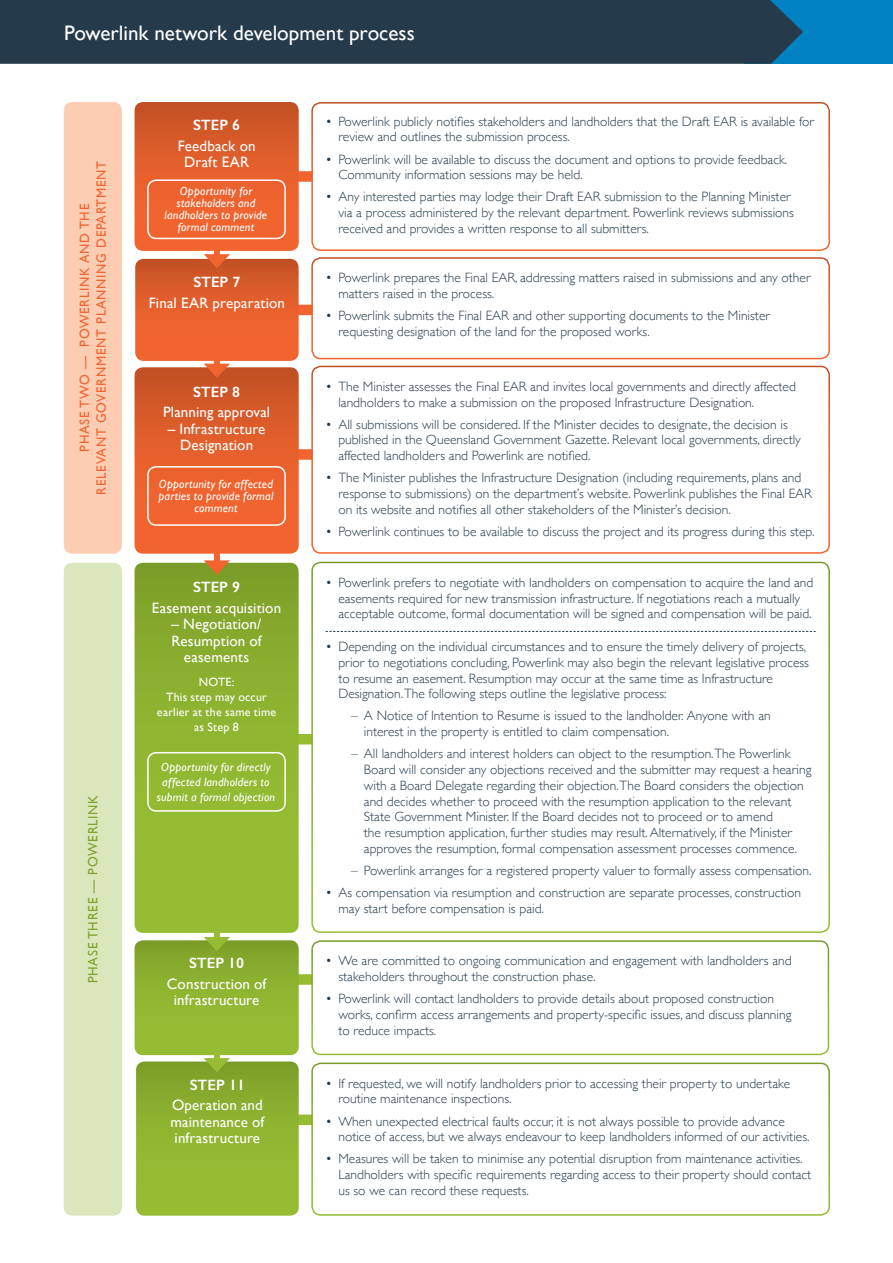
<style>
.page{position:relative;width:893px;height:1263px;background:#fff}
.page>*{position:absolute;margin:0;border:0;box-sizing:border-box;transform-origin:0 0}
.t1{font:21px "Gill Sans";color:#fff}
.Step_Descriptor{font:15px/16.5px "Gill Sans";letter-spacing:.01em;color:#fff;text-align:center}
.Step_Title{font:600 15px "Gill Sans";color:#fff}
.t2{font:300 13.5px/15.8px "Gill Sans";color:#253b4c}
.t3{font:13.5px/16.5px "Gill Sans";letter-spacing:.06em;color:#f2642f;text-align:center}
.t4{font:13.5px "Gill Sans";letter-spacing:.06em;color:#81a32a}
.Step_Descriptor_Note{font:italic 12px/12px "Gill Sans";letter-spacing:.015em;color:#fff;text-align:center}
.Step_Descriptor-2{font:12px/15px "Gill Sans";letter-spacing:.015em;color:#fff;text-align:center}
</style>
<div class="page">
<div style="left:263px;top:171px;width:94px;height:11px;background:#f2642f"></div>
<div style="left:263px;top:305px;width:94px;height:10px;background:#f2642f"></div>
<div style="left:263px;top:449px;width:94px;height:11px;background:#f2642f"></div>
<div style="left:263px;top:734px;width:94px;height:10px;background:#96bc33"></div>
<div style="left:263px;top:974px;width:94px;height:11px;background:#96bc33"></div>
<div style="left:263px;top:1114px;width:94px;height:11px;background:#96bc33"></div>
<div style="left:64px;top:102px;width:58px;height:452px;background:#fccdb2;border-radius:9px"></div>
<div style="left:64px;top:563px;width:58px;height:653px;background:#dae6bc;border-radius:9px"></div>
<svg style="left:135px;top:563px;width:164px;height:370px;background:#8eb230"></svg>
<div style="left:312px;top:103px;width:517px;height:147px;background:#fff;border-radius:9px"></div>
<div style="left:311px;top:102px;width:519px;height:149px;border:2px solid #fff;border-radius:9px"></div>
<div style="left:312px;top:258px;width:517px;height:101px;background:#fff;border-radius:9px"></div>
<div style="left:311px;top:257px;width:519px;height:102px;border:2px solid #fff;border-radius:9px"></div>
<div style="left:312px;top:366px;width:517px;height:187px;background:#fff;border-radius:9px"></div>
<div style="left:311px;top:366px;width:519px;height:188px;border:2px solid #fff;border-radius:9px"></div>
<div style="left:312px;top:562px;width:517px;height:370px;background:#fff;border-radius:9px"></div>
<svg style="left:326px;top:631px;width:490px;height:1px"></svg>
<div style="left:311px;top:562px;width:519px;height:371px;border:2px solid #fff;border-radius:9px"></div>
<div style="left:312px;top:941px;width:516px;height:113px;background:#fff;border-radius:9px"></div>
<div style="left:311px;top:940px;width:518px;height:115px;border:2px solid #fff;border-radius:9px"></div>
<div style="left:312px;top:1063px;width:517px;height:152px;background:#fff;border-radius:9px"></div>
<div style="left:311px;top:1062px;width:519px;height:154px;border:2px solid #fff;border-radius:9px"></div>
<div style="left:744px;top:0;width:149px;height:64px;background:#0082c5"></div>
<div style="left:0;top:0;width:803px;height:64px;background:#253b4c"></div>
<div style="left:147px;top:752px;width:139px;height:60px;border:2px solid #fff;border-radius:9px"></div>
<svg style="left:135px;top:102px;width:164px;height:452px;background:#e36535"></svg>
<div style="left:214px;top:551px;width:6px;height:15px;background:#f2642f"></div>
<svg style="left:204px;top:560px;width:26px;height:15px"></svg>
<div style="left:214px;top:927px;width:6px;height:15px;background:#96bc33"></div>
<svg style="left:135px;top:937px;width:164px;height:279px;background:#92b538"></svg>
<p class="t1" style="left:64px;top:21px;width:352px">Powerlink network development process</p>
<p class="t3" style="left:76px;top:495px;width:335px;rotate:-90deg">PHASE TWO — POWERLINK AND THE<br>RELEVANT GOVERNMENT PLANNING DEPARTMENT</p>
<p class="t4" style="left:85px;top:983px;width:190px;rotate:-90deg">PHASE THREE — POWERLINK</p>
<p class="Step_Title" style="left:193px;top:116px;width:49px">STEP 6</p>
<p class="Step_Descriptor" style="left:178px;top:137px;width:79px">Feedback on<br>Draft EAR</p>
<p class="Step_Descriptor_Note" style="left:165px;top:185px;width:104px">Opportunity for stakeholders and landholders to provide formal comment</p>
<p class="Step_Title" style="left:193px;top:273px;width:49px">STEP 7</p>
<p class="Step_Descriptor" style="left:149px;top:294px;width:138px">Final EAR preparation</p>
<p class="Step_Title" style="left:193px;top:383px;width:49px">STEP 8</p>
<p class="Step_Descriptor" style="left:163px;top:404px;width:109px">Planning approval</p>
<p class="Step_Descriptor" style="left:168px;top:420px;width:99px">– Infrastructure<br>Designation</p>
<p class="Step_Descriptor_Note" style="left:159px;top:478px;width:116px">Opportunity for affected parties to provide formal comment</p>
<p class="Step_Title" style="left:193px;top:578px;width:49px">STEP 9</p>
<p class="Step_Descriptor" style="left:152px;top:599px;width:131px">Easement acquisition</p>
<p class="Step_Descriptor" style="left:172px;top:616px;width:91px">– Negotiation/<br>Resumption of easements</p>
<p class="Step_Descriptor-2" style="left:157px;top:674px;width:121px">NOTE:<br>This step may occur earlier at the same time as Step 8</p>
<p class="Step_Descriptor_Note" style="left:157px;top:759px;width:120px;line-height:15px">Opportunity for directly affected landholders to submit a formal objection</p>
<p class="Step_Title" style="left:189px;top:954px;width:57px">STEP 10</p>
<p class="Step_Descriptor" style="left:167px;top:975px;width:101px">Construction of infrastructure</p>
<p class="Step_Title" style="left:190px;top:1075px;width:57px">STEP 11</p>
<p class="Step_Descriptor" style="left:170px;top:1097px;width:95px;text-align:justify">Operation and maintenance of infrastructure</p>
<p class="t2" style="left:338px;top:113px;width:477px;text-indent:-13px">• Powerlink publicly notifies stakeholders and landholders that the Draft EAR is available for review and outlines the submission process.</p>
<p class="t2" style="left:338px;top:151px;width:450px;text-indent:-13px">• Powerlink will be available to discuss the document and options to provide feedback.<br>Community information sessions may be held.</p>
<p class="t2" style="left:338px;top:188px;width:457px;text-indent:-13px">• Any interested parties may lodge their Draft EAR submission to the Planning Minister via a process administered by the relevant department. Powerlink reviews submissions received and provides a written response to all submitters.</p>
<p class="t2" style="left:338px;top:269px;width:474px;text-indent:-13px">• Powerlink prepares the Final EAR, addressing matters raised in submissions and any other matters raised in the process.</p>
<p class="t2" style="left:338px;top:307px;width:433px;text-indent:-13px">• Powerlink submits the Final EAR and other supporting documents to the Minister requesting designation of the land for the proposed works.</p>
<p class="t2" style="left:338px;top:378px;width:459px;text-indent:-13px">• The Minister assesses the Final EAR and invites local governments and directly affected landholders to make a submission on the proposed Infrastructure Designation.</p>
<p class="t2" style="left:338px;top:416px;width:464px;text-indent:-13px">• All submissions will be considered. If the Minister decides to designate, the decision is published in the Queensland Government Gazette. Relevant local governments, directly affected landholders and Powerlink are notified.</p>
<p class="t2" style="left:338px;top:469px;width:475px;text-indent:-13px">• The Minister publishes the Infrastructure Designation (including requirements, plans and response to submissions) on the department’s website. Powerlink publishes the Final EAR on its website and notifies all other stakeholders of the Minister’s decision.</p>
<p class="t2" style="left:326px;top:523px;width:490px">• Powerlink continues to be available to discuss the project and its progress during this step.</p>
<p class="t2" style="left:338px;top:574px;width:476px;text-indent:-13px">• Powerlink prefers to negotiate with landholders on compensation to acquire the land and easements required for new transmission infrastructure. If negotiations reach a mutually acceptable outcome, formal documentation will be signed and compensation will be paid.</p>
<p class="t2" style="left:338px;top:638px;width:472px;text-indent:-13px">• Depending on the individual circumstances and to ensure the timely delivery of projects, prior to negotiations concluding, Powerlink may also begin the relevant legislative process to resume an easement. Resumption may occur at the same time as Infrastructure Designation.The following steps outline the legislative process:</p>
<p class="t2" style="left:364px;top:707px;width:408px;text-indent:-13px">– A Notice of Intention to Resume is issued to the landholder. Anyone with an interest in the property is entitled to claim compensation.</p>
<p class="t2" style="left:364px;top:745px;width:449px;text-indent:-13px">– All landholders and interest holders can object to the resumption.The Powerlink Board will consider any objections received and the submitter may request a hearing with a Board Delegate regarding their objection.The Board considers the objection and decides whether to proceed with the resumption application to the relevant State Government Minister. If the Board decides not to proceed or to amend<br>the resumption application, further studies may result. Alternatively, if the Minister approves the resumption, formal compensation assessment processes commence.</p>
<p class="t2" style="left:351px;top:862px;width:462px">– Powerlink arranges for a registered property valuer to formally assess compensation.</p>
<p class="t2" style="left:338px;top:884px;width:464px;text-indent:-13px">• As compensation via resumption and construction are separate processes, construction may start before compensation is paid.</p>
<p class="t2" style="left:338px;top:952px;width:455px;text-indent:-13px">• We are committed to ongoing communication and engagement with landholders and stakeholders throughout the construction phase.</p>
<p class="t2" style="left:338px;top:990px;width:455px;text-indent:-13px">• Powerlink will contact landholders to provide details about proposed construction works, confirm access arrangements and property-specific issues, and discuss planning to reduce impacts.</p>
<p class="t2" style="left:338px;top:1075px;width:453px;text-indent:-13px">• If requested, we will notify landholders prior to accessing their property to undertake routine maintenance inspections.</p>
<p class="t2" style="left:338px;top:1112px;width:473px;text-indent:-13px">• When unexpected electrical faults occur, it is not always possible to provide advance notice of access, but we always endeavour to keep landholders informed of our activities.</p>
<p class="t2" style="left:338px;top:1150px;width:474px;text-indent:-13px">• Measures will be taken to minimise any potential disruption from maintenance activities.<br>Landholders with specific requirements regarding access to their property should contact us so we can record these requests.</p>
</div>
